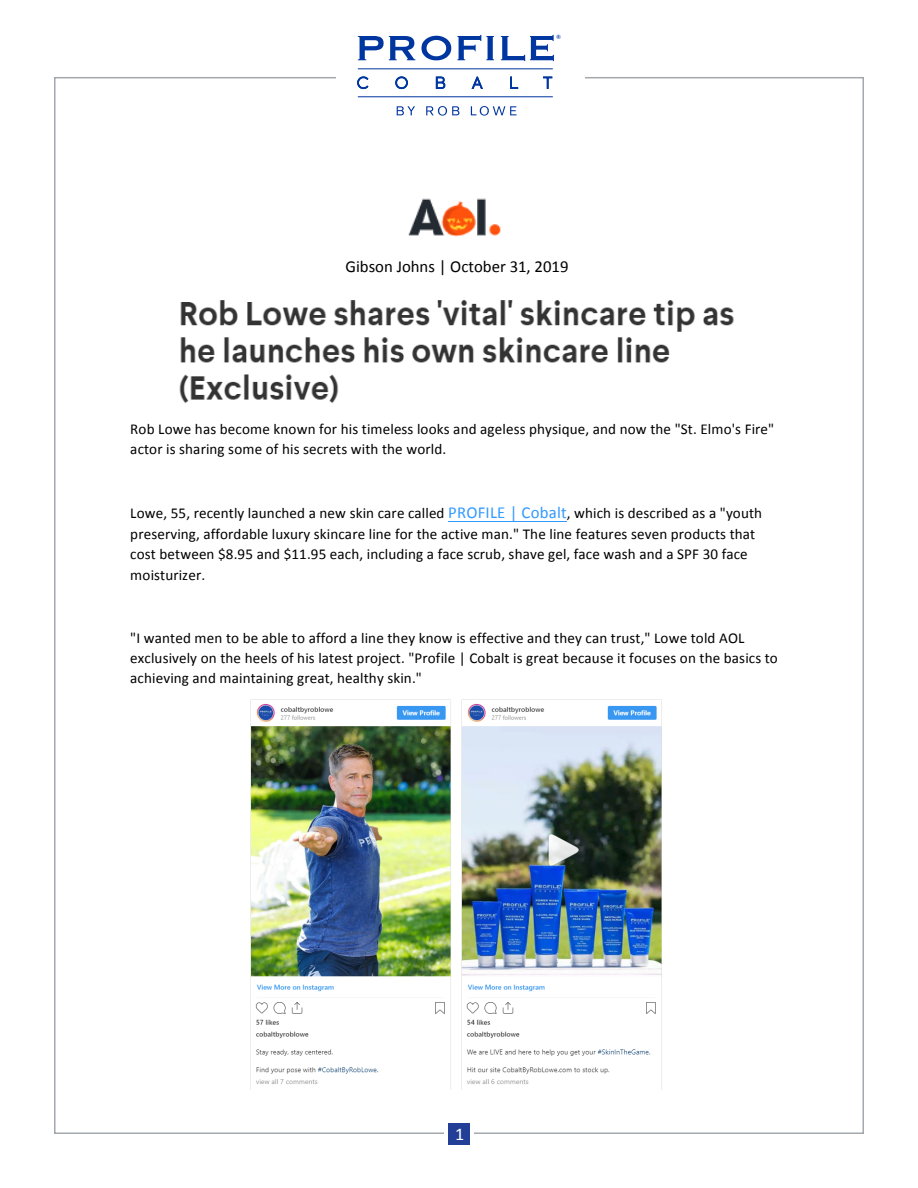
<style>
.page{position:relative;width:918px;height:1188px;background:#fff}
.page>*{position:absolute;margin:0;border:0;box-sizing:border-box;transform-origin:0 0}
.t1{font:18px "Calibri";color:#fff}
.t2{font:16.8px "Calibri";color:#000}
.t3{font:15.15px/20.4px "Calibri";letter-spacing:.01em;color:#000}
.t4{font:500 6px "Akzidenz Grotesk Std";color:#0036a0}
.s1{font-size:16.8px;color:#39f}
</style>
<div class="page">
<div style="left:448px;top:1123px;width:22px;height:22px;background:#223e96"></div>
<hr style="left:448px;top:521px;width:119px;height:1px;background:#39f">
<img style="left:408px;top:198px;width:93px;height:39px">
<img style="left:179px;top:300px;width:555px;height:104px">
<img style="left:251px;top:700px;width:411px;height:389px">
<svg style="left:357px;top:76px;width:12px;height:13px"></svg>
<svg style="left:395px;top:76px;width:13px;height:13px"></svg>
<svg style="left:436px;top:76px;width:9px;height:13px"></svg>
<svg style="left:472px;top:76px;width:11px;height:13px"></svg>
<svg style="left:510px;top:76px;width:8px;height:13px"></svg>
<svg style="left:543px;top:76px;width:9px;height:13px"></svg>
<hr style="left:358px;top:96px;width:195px;height:1px;background:#0036a0">
<hr style="left:358px;top:68px;width:195px;height:1px;background:#0036a0">
<svg style="left:397px;top:106px;width:18px;height:9px"></svg>
<svg style="left:426px;top:106px;width:33px;height:10px"></svg>
<svg style="left:471px;top:106px;width:46px;height:10px"></svg>
<svg style="left:358px;top:36px;width:57px;height:24px"></svg>
<svg style="left:421px;top:36px;width:30px;height:24px"></svg>
<svg style="left:457px;top:35px;width:37px;height:25px"></svg>
<svg style="left:501px;top:35px;width:53px;height:26px"></svg>
<p class="t4" style="left:556px;top:33px;width:6px">®</p>
<p class="t2" style="left:345px;top:256px;width:225px">Gibson Johns | October 31, 2019</p>
<p class="t3" style="left:130px;top:419px;width:646px">Rob Lowe has become known for his timeless looks and ageless physique, and now the "St. Elmo's Fire" actor is sharing some of his secrets with the world.</p>
<p class="t3" style="left:130px;top:503px;width:633px">Lowe, 55, recently launched a new skin care called <span class="s1">PROFILE | Cobalt</span>, which is described as a "youth preserving, affordable luxury skincare line for the active man." The line features seven products that cost between $8.95 and $11.95 each, including a face scrub, shave gel, face wash and a SPF 30 face moisturizer.</p>
<p class="t3" style="left:130px;top:627px;width:649px">"I wanted men to be able to afford a line they know is effective and they can trust," Lowe told AOL exclusively on the heels of his latest project. "Profile | Cobalt is great because it focuses on the basics to achieving and maintaining great, healthy skin."</p>
<p class="t1" style="left:455px;top:1123px;width:11px">1</p>
</div>
